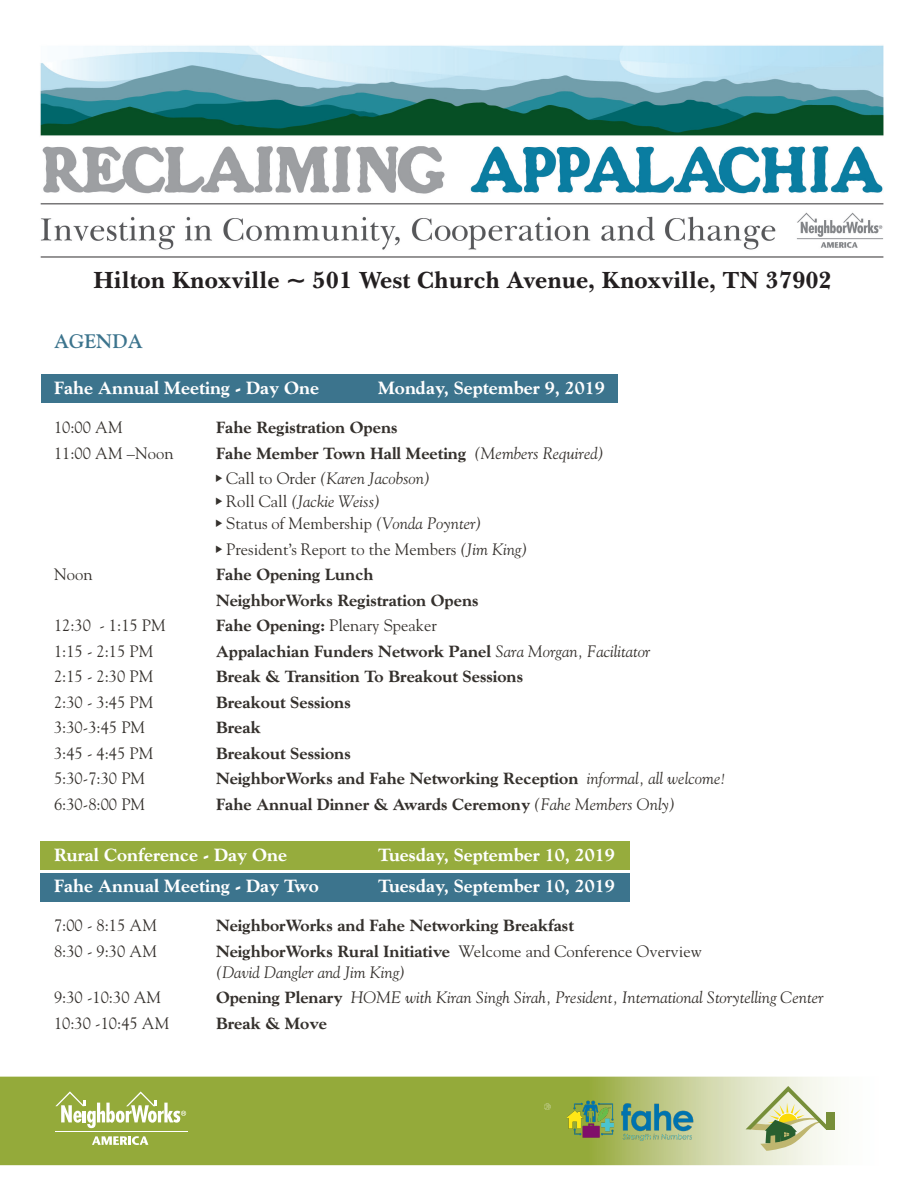
<style>
.page{position:relative;width:918px;height:1188px;background:#fff}
.page>*{position:absolute;margin:0;border:0;box-sizing:border-box;transform-origin:0 0}
.t1{font:700 24px "Baskerville BT";color:#231f20}
.t2{font:700 19.5px "Goudy";color:#3c748d}
.t3{font:800 18px "Goudy";color:#fff}
.t4{font:800 16.5px "Goudy";color:#35312d}
.t5{font:16.5px "Goudy";color:#35312d}
.t6{font:italic 16.5px "Goudy";color:#35312d}
.s1{font-weight:400;font-style:italic}
.s2{font-style:normal}
.s3{font-style:italic}
.s4{font-weight:800}
.s5{font-weight:400}
.s6{font-weight:800;font-style:normal}
</style>
<div class="page">
<img style="left:0;top:1077px;width:835px;height:88px">
<svg style="left:544px;top:1103px;width:7px;height:7px"></svg>
<svg style="left:55px;top:1091px;width:131px;height:37px"></svg>
<svg style="left:92px;top:1136px;width:56px;height:9px"></svg>
<hr style="left:55px;top:1131px;width:133px;height:1px;background:#fff">
<img style="left:40px;top:45px;width:844px;height:213px">
<div style="left:826px;top:1112px;width:9px;height:17px;background:#778f39"></div>
<svg style="left:746px;top:1086px;width:85px;height:65px"></svg>
<div style="left:41px;top:374px;width:577px;height:28px;background:#3c748d"></div>
<div style="left:40px;top:842px;width:590px;height:28px;background:#96ac3d"></div>
<img style="left:565px;top:1089px;width:142px;height:67px">
<div style="left:40px;top:874px;width:590px;height:28px;background:#3c748d"></div>
<p class="t1" style="left:93px;top:265px;width:740px">Hilton Knoxville ~ 501 West Church Avenue, Knoxville, TN 37902</p>
<p class="t2" style="left:54px;top:329px;width:90px">AGENDA</p>
<p class="t3" style="left:54px;top:378px;width:267px">Fahe Annual Meeting - Day One</p>
<p class="t3" style="left:378px;top:378px;width:228px">Monday, September 9, 2019</p>
<p class="t5" style="left:54px;top:417px;width:70px">10:00 AM</p>
<p class="t4" style="left:216px;top:418px;width:183px">Fahe Registration Opens</p>
<p class="t5" style="left:54px;top:443px;width:121px">11:00 AM –Noon</p>
<p class="t4" style="left:216px;top:443px;width:390px">Fahe Member Town Hall Meeting <span class="s1">(Members Required)</span></p>
<p class="t6" style="left:226px;top:468px;width:206px"><span class="s2">Call to Order</span> (Karen Jacobson)</p>
<p class="t6" style="left:226px;top:491px;width:156px"><span class="s2">Roll Call</span> (Jackie Weiss)</p>
<p class="t5" style="left:226px;top:513px;width:257px">Status of Membership <span class="s3">(Vonda Poynter)</span></p>
<p class="t5" style="left:226px;top:539px;width:303px">President’s Report to the Members <span class="s3">(Jim King)</span></p>
<p class="t5" style="left:54px;top:564px;width:40px">Noon</p>
<p class="t4" style="left:216px;top:565px;width:159px">Fahe Opening Lunch</p>
<p class="t4" style="left:216px;top:590px;width:264px">NeighborWorks Registration Opens</p>
<p class="t5" style="left:54px;top:615px;width:113px">12:30 - 1:15 PM</p>
<p class="t5" style="left:216px;top:615px;width:222px"><span class="s4">Fahe Opening:</span> Plenary Speaker</p>
<p class="t5" style="left:54px;top:641px;width:101px">1:15 - 2:15 PM</p>
<p class="t4" style="left:216px;top:641px;width:436px">Appalachian Funders Network Panel <span class="s1">Sara Morgan, Facilitator</span></p>
<p class="t5" style="left:54px;top:666px;width:101px">2:15 - 2:30 PM</p>
<p class="t4" style="left:216px;top:667px;width:309px">Break &amp; Transition To Breakout Sessions</p>
<p class="t5" style="left:54px;top:692px;width:101px">2:30 - 3:45 PM</p>
<p class="t4" style="left:216px;top:692px;width:136px">Breakout Sessions</p>
<p class="t5" style="left:54px;top:717px;width:93px">3:30-3:45 PM</p>
<p class="t4" style="left:216px;top:718px;width:46px">Break</p>
<p class="t5" style="left:54px;top:743px;width:101px">3:45 - 4:45 PM</p>
<p class="t4" style="left:216px;top:743px;width:136px">Breakout Sessions</p>
<p class="t5" style="left:54px;top:768px;width:93px">5:30-7:30 PM</p>
<p class="t4" style="left:216px;top:769px;width:511px">NeighborWorks and Fahe Networking Reception <span class="s1">informal, all welcome!</span></p>
<p class="t5" style="left:54px;top:794px;width:93px">6:30-8:00 PM</p>
<p class="t4" style="left:216px;top:794px;width:461px">Fahe Annual Dinner &amp; Awards Ceremony <span class="s1">(Fahe Members Only)</span></p>
<p class="t3" style="left:54px;top:844px;width:235px">Rural Conference - Day One</p>
<p class="t3" style="left:378px;top:844px;width:238px">Tuesday, September 10, 2019</p>
<p class="t3" style="left:54px;top:876px;width:266px">Fahe Annual Meeting - Day Two</p>
<p class="t3" style="left:378px;top:876px;width:238px">Tuesday, September 10, 2019</p>
<p class="t5" style="left:54px;top:915px;width:105px">7:00 - 8:15 AM</p>
<p class="t4" style="left:216px;top:916px;width:359px">NeighborWorks and Fahe Networking Breakfast</p>
<p class="t5" style="left:54px;top:941px;width:105px">8:30 - 9:30 AM</p>
<p class="t4" style="left:216px;top:941px;width:487px">NeighborWorks Rural Initiative <span class="s5">Welcome and Conference Overview</span></p>
<p class="t6" style="left:216px;top:962px;width:191px">(David Dangler and Jim King)</p>
<p class="t5" style="left:54px;top:987px;width:109px">9:30 -10:30 AM</p>
<p class="t6" style="left:216px;top:987px;width:609px"><span class="s6">Opening Plenary</span> HOME with Kiran Singh Sirah, President, International Storytelling Center</p>
<p class="t5" style="left:54px;top:1013px;width:117px">10:30 -10:45 AM</p>
<p class="t4" style="left:216px;top:1013px;width:112px">Break &amp; Move</p>
</div>
